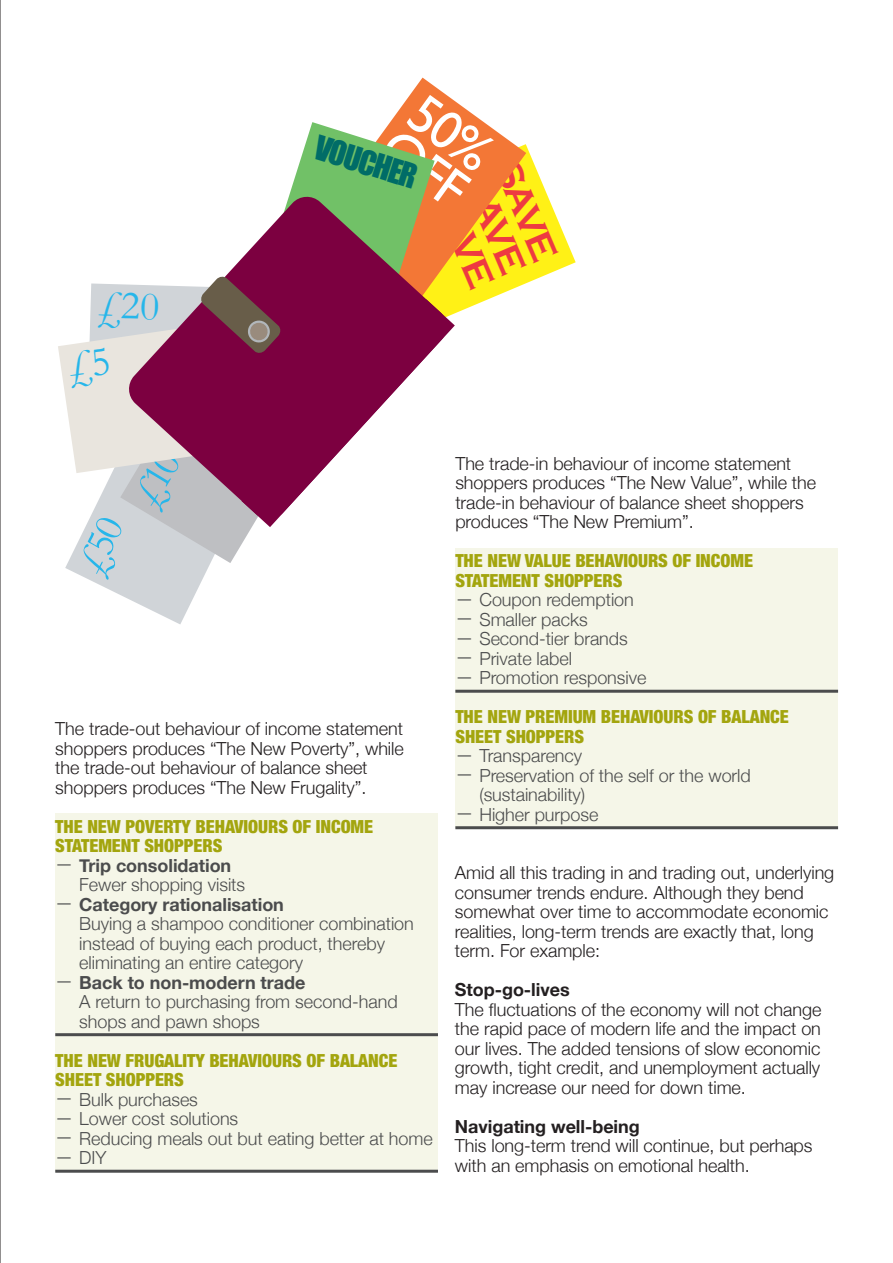
<style>
.page{position:relative;width:893px;height:1263px;background:#fff}
.page>*{position:absolute;margin:0;border:0;box-sizing:border-box;transform-origin:0 0}
.t1{font:700 37.8px/68.8px "Copperplate Gothic";color:#ee3a41}
.t2{font:31.05px "Impact";color:#006c67}
.t3{font:300 18px/19.5px "Helvetica Neue";letter-spacing:-.005em;color:#231f20}
.t4{font:300 18px/19.5px "Helvetica Neue";letter-spacing:-.005em;color:#4b4c4d}
.t5{font:900 condensed 18px/19.5px "Helvetica Neue";letter-spacing:-.005em;color:#a3a50e}
.t6{font:700 18px "Helvetica Neue";letter-spacing:-.005em;color:#231f20}
.s1{font-weight:700}
</style>
<div class="page">
<div style="left:55px;top:813px;width:383px;height:358px;background:#f5f6e8"></div>
<hr style="left:55px;top:1033px;width:383px;height:3px;background:#4b4c4d">
<hr style="left:55px;top:1170px;width:383px;height:3px;background:#4b4c4d">
<div style="left:455px;top:548px;width:383px;height:280px;background:#f5f6e8"></div>
<hr style="left:455px;top:690px;width:383px;height:3px;background:#4b4c4d">
<hr style="left:455px;top:826px;width:383px;height:3px;background:#4b4c4d">
<svg style="left:526px;top:145px;width:50px;height:139px"></svg>
<svg style="left:411px;top:78px;width:115px;height:236px;fill:#fff116"></svg>
<svg style="left:289px;top:122px;width:88px;height:73px;fill:#71c167"></svg>
<svg style="left:65px;top:473px;width:146px;height:151px"></svg>
<svg style="left:120px;top:473px;width:132px;height:90px;background:#cdd0d3"></svg>
<svg style="left:58px;top:345px;width:69px;height:128px;fill:#e9e5de"></svg>
<svg style="left:127px;top:195px;width:322px;height:326px"></svg>
<svg style="left:242px;top:299px;width:213px;height:228px"></svg>
<hr style="left:0;top:0;width:1px;height:1263px;background:#231f20">
<svg style="left:377px;top:93px;width:119px;height:117px;background:#d8995a"></svg>
<svg style="left:76px;top:514px;width:48px;height:66px;background:#d4d8db"></svg>
<svg style="left:131px;top:448px;width:51px;height:65px;background:#c7c7c8"></svg>
<svg style="left:67px;top:276px;width:288px;height:143px;background:#9f5579"></svg>
<h2 class="t2" style="left:321px;top:128px;width:107px;rotate:17deg">VOUCHER</h2>
<h1 class="t1" style="left:536px;top:149px;width:108px;rotate:67deg">SAVE<br>SAVE</h1>
<h1 class="t1" style="left:505px;top:162px;width:108px;rotate:67deg">SAVE</h1>
<p class="t3" style="left:55px;top:719px;width:350px">The trade-out behaviour of income statement shoppers produces “The New Poverty”, while the trade-out behaviour of balance sheet shoppers produces “The New Frugality”.</p>
<p class="t5" style="left:55px;top:816px;width:319px">THE NEW POVERTY BEHAVIOURS OF INCOME<br>STATEMENT SHOPPERS</p>
<p class="t4" style="left:79px;top:855px;width:167px;text-indent:-24px">— <span class="s1">Trip consolidation<br></span>Fewer shopping visits</p>
<p class="t4" style="left:79px;top:894px;width:336px;text-indent:-24px">— <span class="s1">Category rationalisation<br></span>Buying a shampoo conditioner combination instead of buying each product, thereby eliminating an entire category</p>
<p class="t4" style="left:79px;top:972px;width:320px;text-indent:-24px">— <span class="s1">Back to non-modern trade<br></span>A return to purchasing from second-hand shops and pawn shops</p>
<p class="t5" style="left:55px;top:1050px;width:344px">THE NEW FRUGALITY BEHAVIOURS OF BALANCE<br>SHEET SHOPPERS</p>
<p class="t4" style="left:55px;top:1089px;width:144px">— Bulk purchases</p>
<p class="t4" style="left:55px;top:1109px;width:184px">— Lower cost solutions</p>
<p class="t4" style="left:55px;top:1128px;width:379px">— Reducing meals out but eating better at home</p>
<p class="t4" style="left:55px;top:1148px;width:53px">— DIY</p>
<p class="t3" style="left:455px;top:453px;width:362px">The trade-in behaviour of income statement shoppers produces “The New Value”, while the trade-in behaviour of balance sheet shoppers produces “The New Premium”.</p>
<p class="t5" style="left:455px;top:551px;width:299px">THE NEW VALUE BEHAVIOURS OF INCOME<br>STATEMENT SHOPPERS</p>
<p class="t4" style="left:455px;top:590px;width:180px">— Coupon redemption</p>
<p class="t4" style="left:455px;top:609px;width:134px">— Smaller packs</p>
<p class="t4" style="left:455px;top:629px;width:174px">— Second-tier brands</p>
<p class="t4" style="left:455px;top:648px;width:118px">— Private label</p>
<p class="t4" style="left:455px;top:668px;width:193px">— Promotion responsive</p>
<p class="t5" style="left:455px;top:707px;width:335px">THE NEW PREMIUM BEHAVIOURS OF BALANCE<br>SHEET SHOPPERS</p>
<p class="t4" style="left:455px;top:746px;width:128px">— Transparency</p>
<p class="t4" style="left:479px;top:765px;width:273px;text-indent:-24px">— Preservation of the self or the world (sustainability)</p>
<p class="t4" style="left:455px;top:804px;width:144px">— Higher purpose</p>
<p class="t3" style="left:455px;top:862px;width:381px">Amid all this trading in and trading out, underlying consumer trends endure. Although they bend somewhat over time to accommodate economic realities, long-term trends are exactly that, long term. For example:</p>
<p class="t6" style="left:455px;top:978px;width:116px">Stop-go-lives</p>
<p class="t3" style="left:455px;top:999px;width:368px;text-align:justify">The fluctuations of the economy will not change the rapid pace of modern life and the impact on our lives. The added tensions of slow economic growth, tight credit, and unemployment actually may increase our need for down time.</p>
<p class="t6" style="left:455px;top:1115px;width:186px">Navigating well-being</p>
<p class="t3" style="left:455px;top:1135px;width:359px">This long-term trend will continue, but perhaps with an emphasis on emotional health.</p>
</div>
